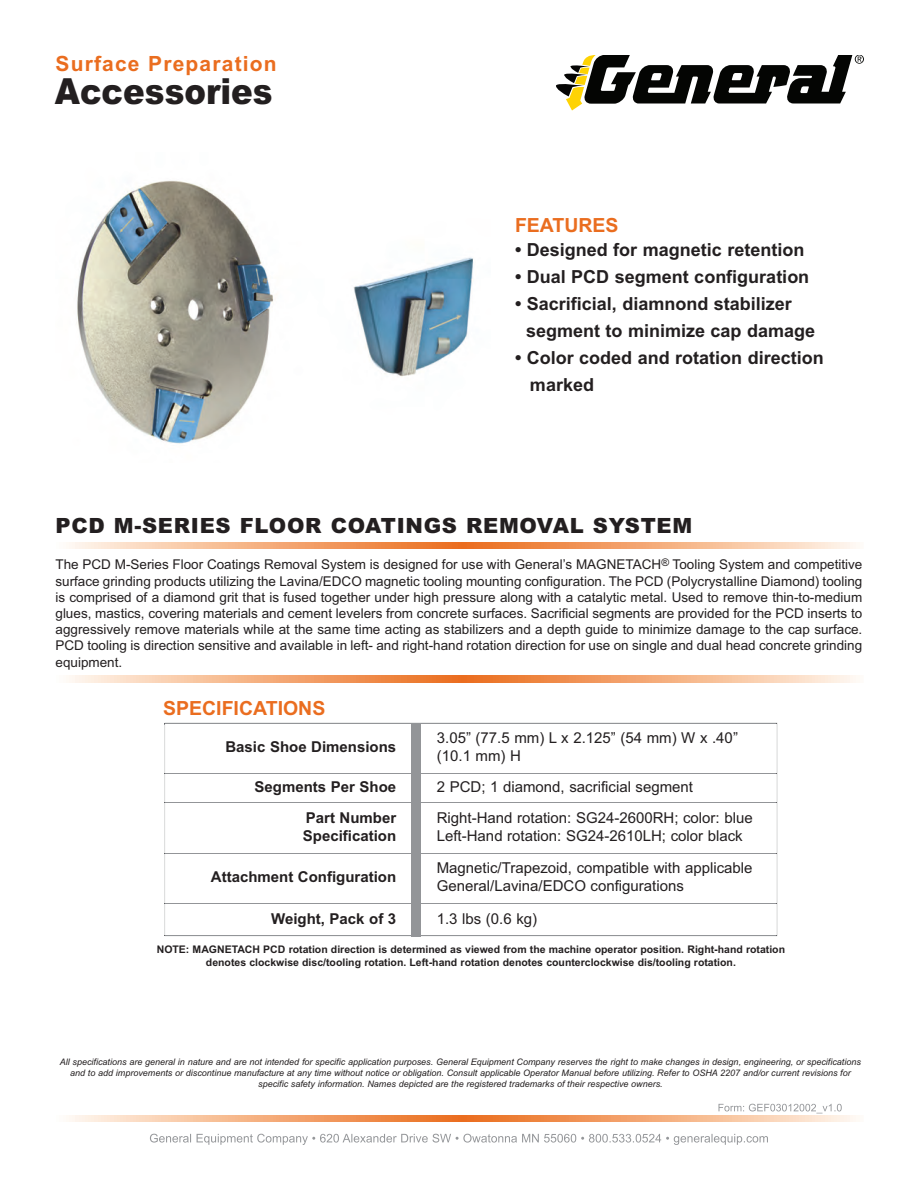
<style>
.page{position:relative;width:918px;height:1188px;background:#fff}
.page>*{position:absolute;margin:0;border:0;box-sizing:border-box;transform-origin:0 0}
.t1{font:900 36px "Arial";color:#231f20;scale:.9 1}
.t2{font:900 21px "Arial";letter-spacing:.035em;color:#231f20}
.t3{font:700 21px "Arial";letter-spacing:.055em;color:#ea6d1f}
.t4{font:700 19.5px "Arial";color:#ea6d1f}
.t5{font:700 18px/27px "Arial";color:#231f20}
.t6{font:15px/18px "Arial";color:#231f20}
.t7{font:700 15px/18px "Arial";color:#231f20}
.t8{font:13.5px/16.2px "Arial";color:#231f20;text-align:justify}
.t9{font:700 10.5px/12.6px "Arial";color:#231f20;text-align:center}
.t10{font:italic 9px/10.8px "Arial";color:#231f20;text-align:center}
</style>
<div class="page">
<img style="left:77px;top:180px;width:396px;height:264px">
<svg style="left:150px;top:1134px;width:75px;height:11px"></svg>
<svg style="left:556px;top:56px;width:308px;height:55px"></svg>
<svg style="left:69px;top:542px;width:787px;height:7px;background:#f4af80"></svg>
<svg style="left:69px;top:676px;width:787px;height:6px;background:#f4af80"></svg>
<svg style="left:69px;top:1115px;width:787px;height:7px;background:#f4af80"></svg>
<svg style="left:719px;top:1104px;width:79px;height:7px"></svg>
<svg style="left:166px;top:724px;width:611px;height:212px"></svg>
<hr style="left:165px;top:904px;width:1px;height:32px;background:#939598">
<hr style="left:165px;top:802px;width:1px;height:51px;background:#939598">
<hr style="left:165px;top:724px;width:1px;height:49px;background:#939598">
<hr style="left:165px;top:853px;width:1px;height:51px;background:#939598">
<hr style="left:777px;top:904px;width:1px;height:32px;background:#939598">
<hr style="left:777px;top:802px;width:1px;height:51px;background:#939598">
<hr style="left:777px;top:723px;width:1px;height:50px;background:#939598">
<hr style="left:777px;top:853px;width:1px;height:51px;background:#939598">
<hr style="left:332px;top:723px;width:445px;height:1px;background:#939598">
<svg style="left:165px;top:723px;width:167px;height:1px"></svg>
<hr style="left:165px;top:773px;width:612px;height:1px;background:#939598">
<hr style="left:165px;top:802px;width:612px;height:1px;background:#939598">
<svg style="left:777px;top:773px;width:1px;height:30px"></svg>
<hr style="left:165px;top:853px;width:612px;height:1px;background:#939598">
<hr style="left:165px;top:904px;width:612px;height:1px;background:#939598">
<hr style="left:165px;top:936px;width:612px;height:1px;background:#939598">
<div style="left:412px;top:723px;width:9px;height:213px;background:#939598"></div>
<h2 class="t3" style="left:56px;top:51px;width:223px">Surface Preparation</h2>
<h1 class="t1" style="left:55px;top:71px;width:244px">Accessories</h1>
<h3 class="t4" style="left:515px;top:214px;width:105px">FEATURES</h3>
<h3 class="t5" style="left:515px;top:236px;width:291px">• Designed for magnetic retention</h3>
<h3 class="t5" style="left:515px;top:263px;width:296px">• Dual PCD segment configuration</h3>
<h3 class="t5" style="left:526px;top:290px;width:291px;text-indent:-11px">• Sacrificial, diamnond stabilizer segment to minimize cap damage</h3>
<h3 class="t5" style="left:530px;top:344px;width:295px;text-indent:-15px">• Color coded and rotation direction marked</h3>
<h2 class="t2" style="left:56px;top:513px;width:638px">PCD M-SERIES FLOOR COATINGS REMOVAL SYSTEM</h2>
<p class="t8" style="left:55px;top:557px;width:808px">The PCD M-Series Floor Coatings Removal System is designed for use with General’s MAGNETACH<sup>®</sup> Tooling System and competitive surface grinding products utilizing the Lavina/EDCO magnetic tooling mounting configuration. The PCD (Polycrystalline Diamond) tooling is comprised of a diamond grit that is fused together under high pressure along with a catalytic metal. Used to remove thin-to-medium glues, mastics, covering materials and cement levelers from concrete surfaces. Sacrificial segments are provided for the PCD inserts to aggressively remove materials while at the same time acting as stabilizers and a depth guide to minimize damage to the cap surface.<br>PCD tooling is direction sensitive and available in left- and right-hand rotation direction for use on single and dual head concrete grinding equipment.</p>
<h3 class="t4" style="left:163px;top:697px;width:164px">SPECIFICATIONS</h3>
<p class="t7" style="left:225px;top:738px;width:172px">Basic Shoe Dimensions</p>
<p class="t6" style="left:437px;top:729px;width:303px">3.05” (77.5 mm) L x 2.125” (54 mm) W x .40” (10.1 mm) H</p>
<p class="t7" style="left:255px;top:777px;width:143px">Segments Per Shoe</p>
<p class="t6" style="left:437px;top:777px;width:258px">2 PCD; 1 diamond, sacrificial segment</p>
<p class="t7" style="left:303px;top:808px;width:95px">Part Number<br>Specification</p>
<p class="t6" style="left:437px;top:808px;width:317px">Right-Hand rotation: SG24-2600RH; color: blue<br>Left-Hand rotation: SG24-2610LH; color black</p>
<p class="t7" style="left:211px;top:868px;width:187px">Attachment Configuration</p>
<p class="t6" style="left:437px;top:859px;width:317px">Magnetic/Trapezoid, compatible with applicable<br>General/Lavina/EDCO configurations</p>
<p class="t7" style="left:271px;top:910px;width:127px">Weight, Pack of 3</p>
<p class="t6" style="left:437px;top:910px;width:102px">1.3 lbs (0.6 kg)</p>
<p class="t9" style="left:157px;top:943px;width:630px">NOTE: MAGNETACH PCD rotation direction is determined as viewed from the machine operator position. Right-hand rotation denotes clockwise disc/tooling rotation. Left-hand rotation denotes counterclockwise dis/tooling rotation.</p>
<p class="t10" style="left:60px;top:1057px;width:803px">All specifications are general in nature and are not intended for specific application purposes. General Equipment Company reserves the right to make changes in design, engineering, or specifications and to add improvements or discontinue manufacture at any time without notice or obligation. Consult applicable Operator Manual before utilizing. Refer to OSHA 2207 and/or current revisions for specific safety information. Names depicted are the registered trademarks of their respective owners.</p>
</div>
